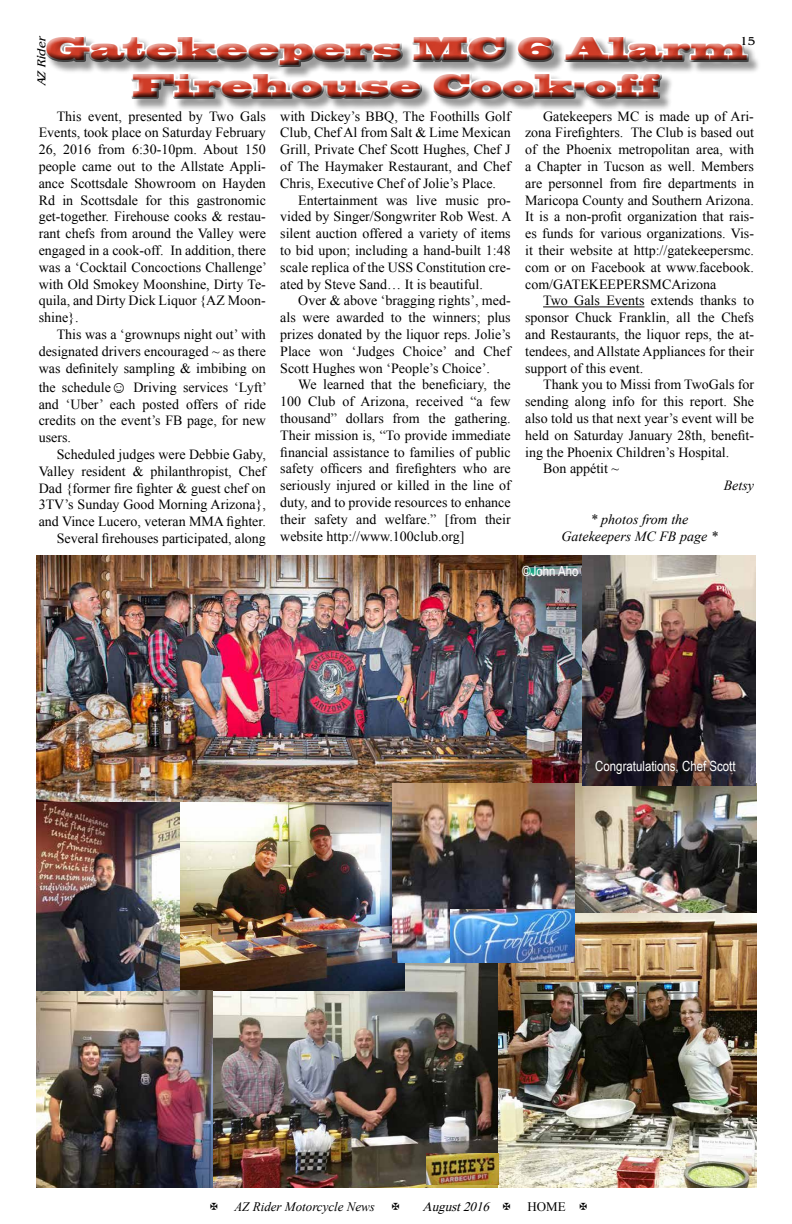
<style>
.page{position:relative;width:792px;height:1224px;background:#fff}
.page>*{position:absolute;margin:0;border:0;box-sizing:border-box;transform-origin:0 0}
.t1{font:30.6px/36.7px "Blackoak Std";color:#cf3c27;text-align:center;scale:.78 1}
.t2{font:14px/16.8px "Times New Roman";color:#000;text-align:justify}
.t3{font:italic 14px/16.8px "Times New Roman";color:#000;text-align:center}
.t4{font:14px "Arial Narrow";color:#fff}
.t5{font:italic 13px "Times New Roman";color:#000}
.t6{font:italic 13px "Times New Roman";color:#000}
.t7{font:13px "Times New Roman";color:#000}
.t8{font:italic 12px "Benguiat";color:#000}
.t9{font:12px "Benguiat";color:#000}
.s1{font-size:16px}
</style>
<div class="page">
<div style="left:46px;top:37px;width:715px;height:74px;background:#000;opacity:.4"></div>
<div style="left:40px;top:31px;width:716px;height:75px;background:#000;opacity:.75"></div>
<img style="left:213px;top:962px;width:286px;height:226px">
<img style="left:36px;top:555px;width:547px;height:256px">
<hr style="left:543px;top:307px;width:101px;height:1px;background:#000">
<img style="left:575px;top:783px;width:181px;height:131px">
<img style="left:36px;top:803px;width:369px;height:188px">
<img style="left:499px;top:914px;width:258px;height:274px">
<img style="left:36px;top:991px;width:177px;height:197px">
<img style="left:426px;top:1153px;width:73px;height:32px">
<img style="left:392px;top:783px;width:182px;height:179px">
<img style="left:450px;top:909px;width:125px;height:53px">
<img style="left:583px;top:555px;width:173px;height:231px">
<p class="t8" style="left:35px;top:86px;width:54px;rotate:-90deg">AZ Rider</p>
<p class="t9" style="left:740px;top:35px;width:17px">15</p>
<h1 class="t1" style="left:46px;top:31px;width:901px">Gatekeepers MC 6 Alarm<br>Firehouse Cook-off</h1>
<p class="t2" style="left:39px;top:107px;width:230px;text-indent:18px">This event, presented by Two Gals Events, took place on Saturday February 26, 2016 from 6:30-10pm. About 150 people came out to the Allstate Appli&shy;ance Scottsdale Showroom on Hayden Rd in Scottsdale for this gastronomic get-together. Firehouse cooks &amp; restau&shy;rant chefs from around the Valley were engaged in a cook-off. In addition, there was a ‘Cocktail Concoctions Challenge’ with Old Smokey Moonshine, Dirty Te&shy;quila, and Dirty Dick Liquor {AZ Moon&shy;shine}.</p>
<p class="t2" style="left:39px;top:326px;width:229px;text-indent:18px">This was a ‘grownups night out’ with designated drivers encouraged ~ as there was definitely sampling &amp; imbibing on</p>
<p class="t2" style="left:39px;top:378px;width:230px">the schedule<span class="s1">☺</span> Driving services ‘Lyft’ and ‘Uber’ each posted offers of ride credits on the event’s FB page, for new users.</p>
<p class="t2" style="left:39px;top:446px;width:229px;text-align:right">Scheduled judges were Debbie Gaby, Valley resident &amp; philanthropist, Chef Dad {former fire fighter &amp; guest chef on 3TV’s Sunday Good Morning Arizona}, and Vince Lucero, veteran MMA fighter.<br>Several firehouses participated, along</p>
<p class="t2" style="left:280px;top:107px;width:232px">with Dickey’s BBQ, The Foothills Golf Club, Chef Al from Salt &amp; Lime Mexican Grill, Private Chef Scott Hughes, Chef J of The Haymaker Restaurant, and Chef Chris, Executive Chef of Jolie’s Place.</p>
<p class="t2" style="left:280px;top:191px;width:233px;text-indent:18px">Entertainment was live music pro&shy;vided by Singer/Songwriter Rob West. A silent auction offered a variety of items to bid upon; including a hand-built 1:48 scale replica of the USS Constitution cre&shy;ated by Steve Sand… It is beautiful.</p>
<p class="t2" style="left:280px;top:292px;width:232px;text-indent:18px">Over &amp; above ‘bragging rights’, med&shy;als were awarded to the winners; plus prizes donated by the liquor reps. Jolie’s Place won ‘Judges Choice’ and Chef Scott Hughes won ‘People’s Choice’.</p>
<p class="t2" style="left:280px;top:376px;width:232px;text-indent:18px">We learned that the beneficiary, the 100 Club of Arizona, received “a few thousand” dollars from the gathering.<br>Their mission is, “To provide immediate financial assistance to families of public safety officers and firefighters who are seriously injured or killed in the line of duty, and to provide resources to enhance their safety and welfare.” [from their website http://www.100club.org]</p>
<p class="t2" style="left:525px;top:107px;width:230px;text-indent:18px">Gatekeepers MC is made up of Ari&shy;zona Firefighters. The Club is based out of the Phoenix metropolitan area, with a Chapter in Tucson as well. Members are personnel from fire departments in Maricopa County and Southern Arizona.<br>It is a non-profit organization that rais&shy;es funds for various organizations. Vis&shy;it their website at http://gatekeepersmc. com or on Facebook at www.facebook. com/GATEKEEPERSMCArizona</p>
<p class="t2" style="left:525px;top:292px;width:230px;text-indent:18px">Two Gals Events extends thanks to sponsor Chuck Franklin, all the Chefs and Restaurants, the liquor reps, the at&shy;tendees, and Allstate Appliances for their support of this event.</p>
<p class="t2" style="left:543px;top:376px;width:212px">Thank you to Missi from TwoGals for</p>
<p class="t2" style="left:525px;top:393px;width:230px">sending along info for this report. She</p>
<p class="t2" style="left:525px;top:410px;width:230px">also told us that next year’s event will be</p>
<p class="t2" style="left:525px;top:426px;width:230px">held on Saturday January 28th, benefit-</p>
<p class="t2" style="left:525px;top:443px;width:206px">ing the Phoenix Children’s Hospital.</p>
<p class="t2" style="left:543px;top:460px;width:78px">Bon appétit ~</p>
<p class="t3" style="left:724px;top:477px;width:32px">Betsy</p>
<p class="t3" style="left:561px;top:510px;width:158px">* photos from the<br>Gatekeepers MC FB page *</p>
<p class="t4" style="left:522px;top:561px;width:58px">©John Aho</p>
<p class="t4" style="left:595px;top:756px;width:142px">Congratulations, Chef Scott</p>
<p class="t5" style="left:234px;top:1198px;width:142px">AZ Rider Motorcycle News</p>
<p class="t6" style="left:422px;top:1198px;width:73px">August2016</p>
<p class="t7" style="left:527px;top:1198px;width:40px">HOME</p>
</div>
